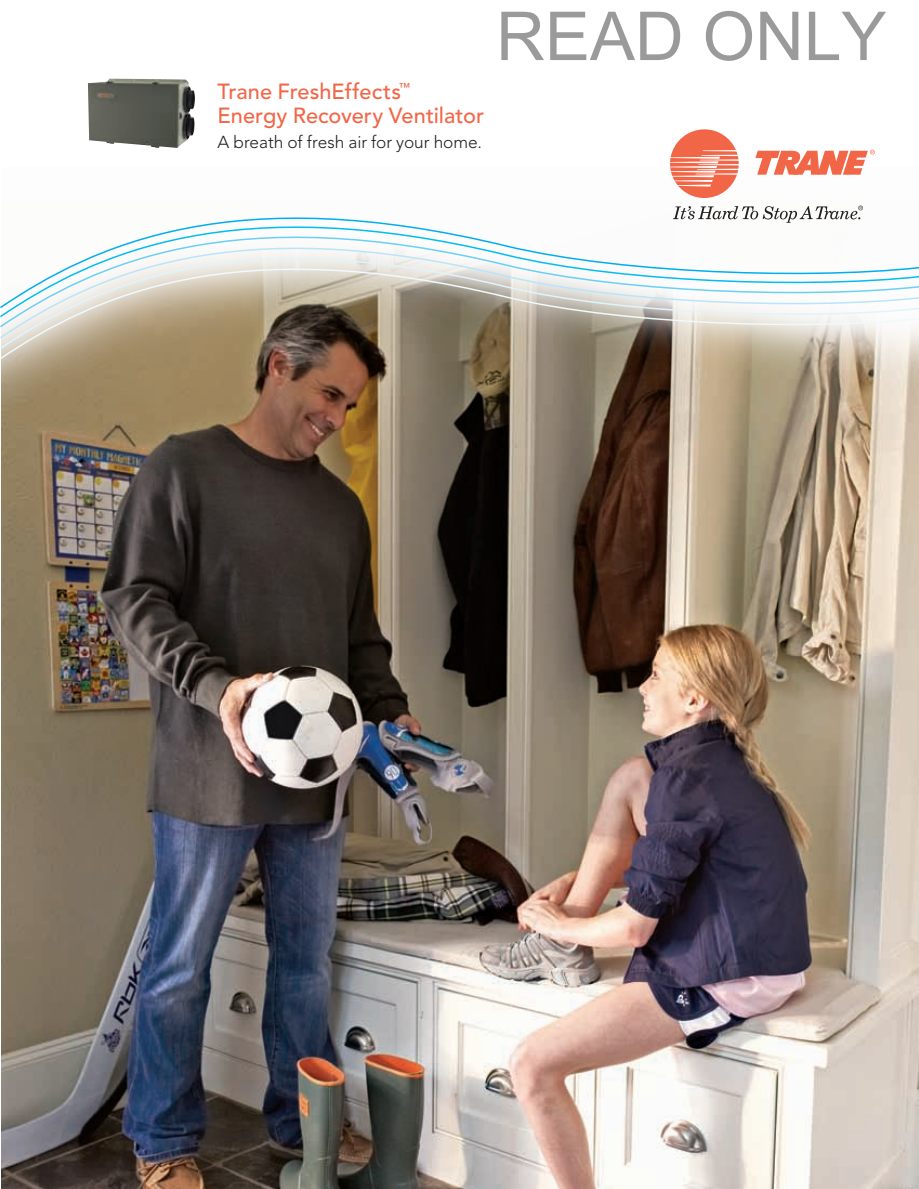
<style>
.page{position:relative;width:919px;height:1189px;background:#fff}
.page>*{position:absolute;margin:0;border:0;box-sizing:border-box;transform-origin:0 0}
.t1{font:67.5px "Arial";color:rgb(0 0 0/.4)}
.t2{font:500 21.75px/24px "Avenir";color:#f26648}
.t3{font:300 17.25px "Avenir";color:#231f20}
</style>
<div class="page">
<img style="left:1px;top:516px;width:917px;height:673px">
<img style="left:1px;top:168px;width:917px;height:348px">
<svg style="left:1px;top:180px;width:917px;height:9px"></svg>
<svg style="left:1px;top:189px;width:917px;height:10px"></svg>
<svg style="left:1px;top:199px;width:917px;height:11px"></svg>
<svg style="left:1px;top:210px;width:917px;height:11px"></svg>
<svg style="left:1px;top:221px;width:917px;height:10px"></svg>
<svg style="left:0;top:231px;width:918px;height:130px"></svg>
<img style="left:88px;top:79px;width:89px;height:69px">
<svg style="left:669px;top:129px;width:69px;height:69px"></svg>
<svg style="left:755px;top:150px;width:119px;height:25px"></svg>
<svg style="left:672px;top:206px;width:190px;height:17px"></svg>
<p class="t2" style="left:217px;top:80px;width:268px">Trane FreshEffects<sup>™<br></sup>Energy Recovery Ventilator</p>
<p class="t3" style="left:217px;top:132px;width:266px">A breath of fresh air for your home.</p>
<h1 class="t1" style="left:496px;top:-8px;width:392px">READ ONLY</h1>
</div>
